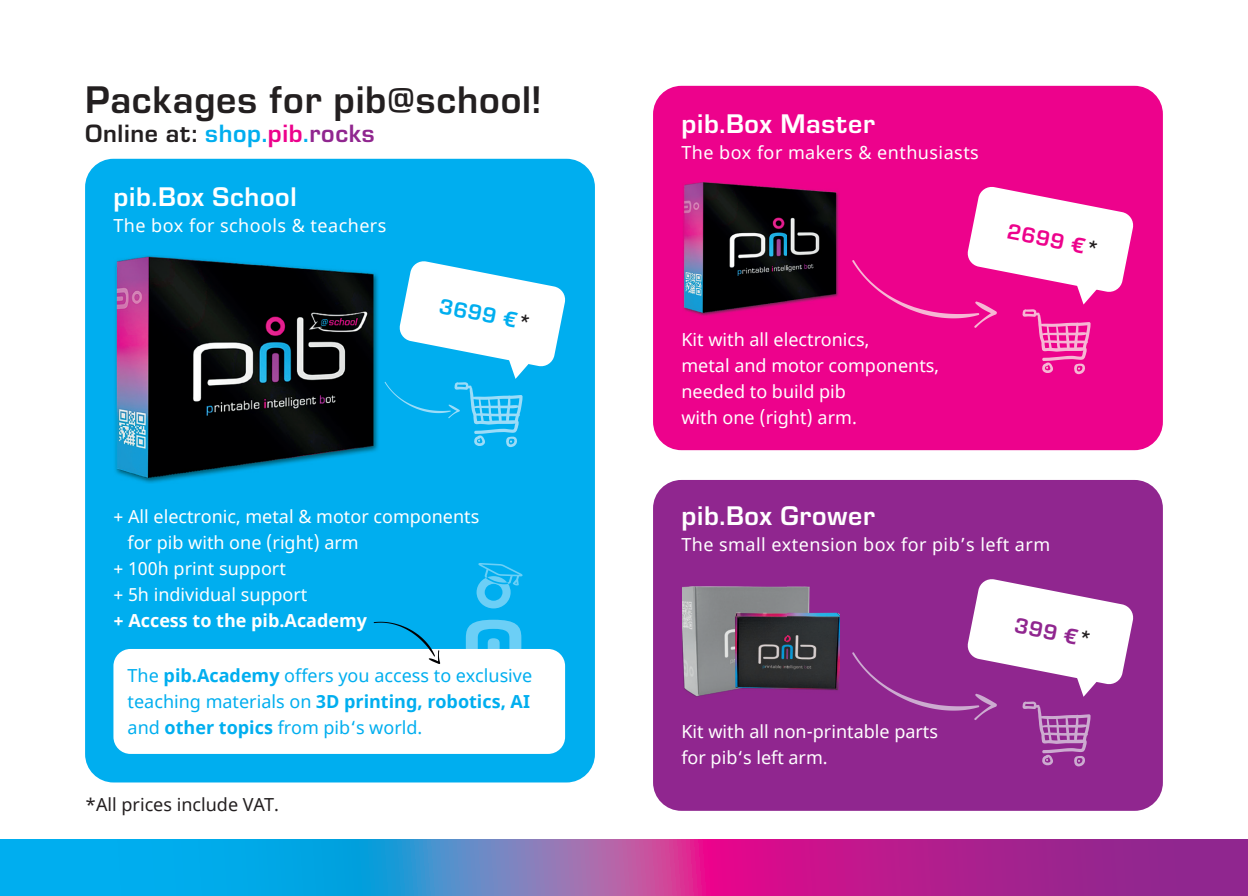
<style>
.page{position:relative;width:1248px;height:896px;background:#fff}
.page>*{position:absolute;margin:0;border:0;box-sizing:border-box;transform-origin:0 0}
.t1{font:700 40px "Eurostile";letter-spacing:.02em;color:#231f20}
.t2{font:700 28px "Eurostile";letter-spacing:.025em;color:#fff}
.t3{font:700 26px "Eurostile";letter-spacing:.025em;color:#231f20}
.t4{font:700 22.4px "Eurostile";color:#00aeef}
.t5{font:700 22.4px "Eurostile";color:#ed028c}
.t6{font:700 22.4px "Eurostile";color:#90268f}
.t7{font:18px/26px "Noto Sans";color:#fff}
.t8{font:18px/26px "Noto Sans";color:#00aeef}
.t9{font:18px "Noto Sans";letter-spacing:.025em;color:#fff}
.t10{font:700 18px "Noto Sans";color:#fff}
.t11{font:18px "Noto Sans";color:#231f20}
.s1{color:#00aeef}
.s2{color:#ed028c}
.s3{color:#90268f}
.s4{color:#231f20}
.s5{font-weight:700}
</style>
<div class="page">
<div style="left:0;top:839px;width:28px;height:57px;background:#00aeef"></div>
<svg style="left:28px;top:839px;width:1219px;height:57px;background:#725cb3"></svg>
<div style="left:85px;top:159px;width:510px;height:623px;background:#00aeef;border-radius:28px"></div>
<div style="left:653px;top:86px;width:509px;height:364px;background:#ed028c;border-radius:28px"></div>
<div style="left:653px;top:480px;width:509px;height:331px;background:#90268f;border-radius:28px"></div>
<svg style="left:466px;top:620px;width:55px;height:29px"></svg>
<svg style="left:476px;top:563px;width:46px;height:45px"></svg>
<img style="left:115px;top:255px;width:263px;height:228px">
<img style="left:683px;top:182px;width:156px;height:133px">
<img style="left:682px;top:586px;width:157px;height:111px">
<div style="left:113px;top:649px;width:452px;height:105px;background:#fff;border-radius:17px"></div>
<svg style="left:373px;top:622px;width:67px;height:42px"></svg>
<svg style="left:852px;top:187px;width:282px;height:187px"></svg>
<svg style="left:852px;top:579px;width:282px;height:187px"></svg>
<svg style="left:384px;top:261px;width:182px;height:186px"></svg>
<h1 class="t1" style="left:85px;top:71px;width:458px">Packages for pib@school!</h1>
<h3 class="t3" style="left:85px;top:114px;width:291px">Online at: <span class="s1">shop.</span><span class="s2">pib</span><span class="s1">.</span><span class="s3">rocks</span></h3>
<h2 class="t2" style="left:113px;top:176px;width:185px">pib.Box School</h2>
<p class="t9" style="left:113px;top:213px;width:274px">The box for schools &amp; teachers</p>
<p class="t4" style="left:442px;top:290px;width:95px;rotate:11deg">3699 €<span class="s4">*</span></p>
<p class="t7" style="left:113px;top:504px;width:367px">+ All electronic, metal &amp; motor components</p>
<p class="t7" style="left:127px;top:530px;width:233px">for pib with one (right) arm</p>
<p class="t7" style="left:113px;top:556px;width:174px">+ 100h print support</p>
<p class="t7" style="left:113px;top:582px;width:195px">+ 5h individual support</p>
<p class="t10" style="left:113px;top:607px;width:255px">+ Access to the pib.Academy</p>
<p class="t8" style="left:128px;top:663px;width:406px">The <span class="s5">pib.Academy</span> offers you access to exclusive teaching materials on <span class="s5">3D printing, robotics, AI </span>and <span class="s5">other topics</span> from pib‘s world.</p>
<p class="t11" style="left:85px;top:792px;width:195px">*All prices include VAT.</p>
<h2 class="t2" style="left:681px;top:103px;width:195px">pib.Box Master</h2>
<p class="t9" style="left:681px;top:140px;width:299px">The box for makers &amp; enthusiasts</p>
<p class="t5" style="left:1010px;top:215px;width:95px;rotate:11deg">2699 €<span class="s4">*</span></p>
<p class="t7" style="left:681px;top:327px;width:259px">Kit with all electronics,<br>metal and motor components, needed to build pib<br>with one (right) arm.</p>
<h2 class="t2" style="left:681px;top:496px;width:195px">pib.Box Grower</h2>
<p class="t9" style="left:681px;top:532px;width:370px">The small extension box for pib’s left arm</p>
<p class="t7" style="left:681px;top:719px;width:258px">Kit with all non-printable parts for pib‘s left arm.</p>
<p class="t6" style="left:1017px;top:609px;width:80px;rotate:11deg">399 €<span class="s4">*</span></p>
</div>
